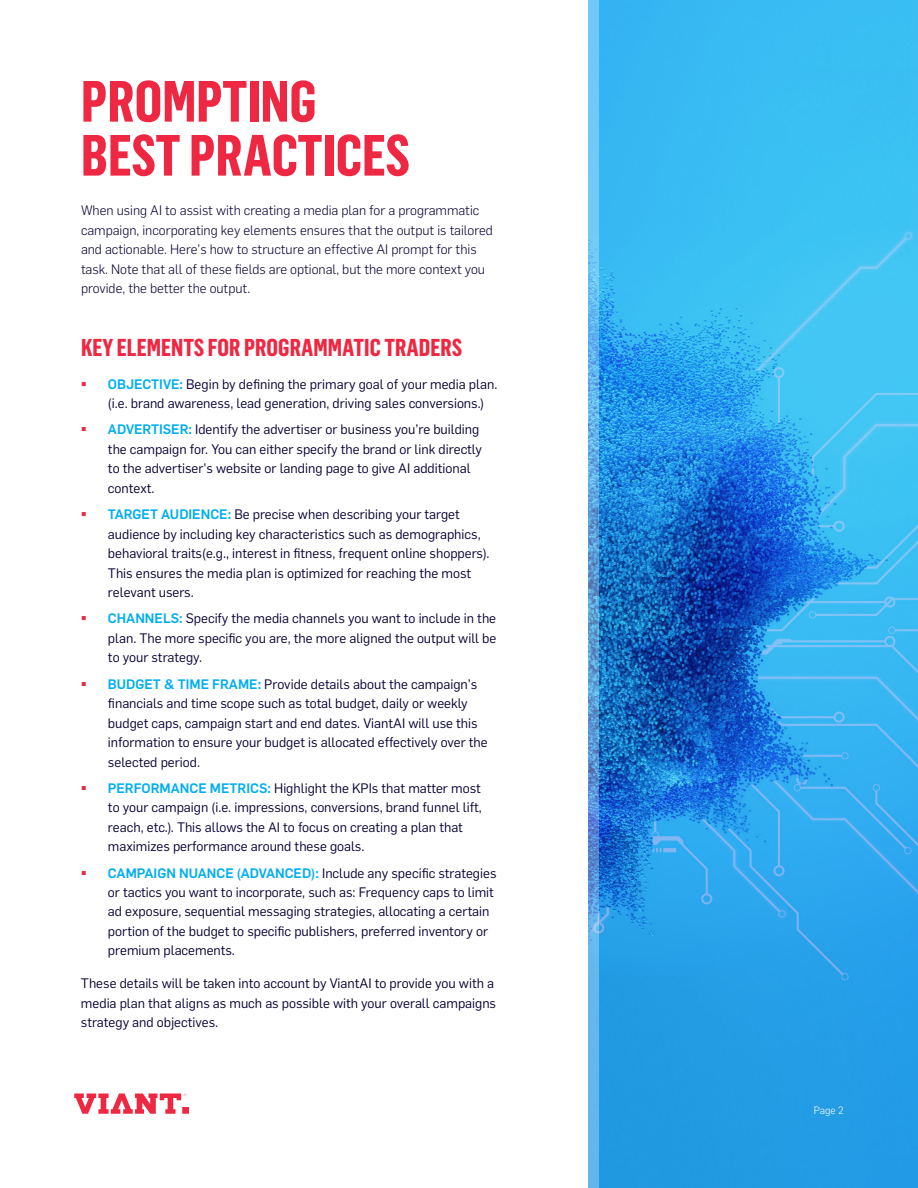
<style>
.page{position:relative;width:918px;height:1188px;background:#fff}
.page>*{position:absolute;margin:0;border:0;box-sizing:border-box;transform-origin:0 0}
.t1{font:700 57px/54px "Flama Condensed";color:#ee2842}
.t2{font:700 24px "Flama Condensed";color:#ee2842}
.t3{font:13.5px/19.5px "Flama";color:#070034}
.t4{font:300 13.5px/19.5px "Flama";color:#070034}
.t5{font:300 10.5px "Flama";color:#fff}
.s1{color:#ee2842}
.s2{font-weight:500;color:#00aeef}
</style>
<div class="page">
<img style="left:599px;top:0;width:319px;height:1188px">
<svg style="left:589px;top:0;width:10px;height:1188px;background:#63afe5"></svg>
<svg style="left:74px;top:1094px;width:115px;height:20px"></svg>
<h1 class="t1" style="left:81px;top:73px;width:331px">PROMPTING<br>BEST PRACTICES</h1>
<p class="t4" style="left:81px;top:200px;width:414px">When using AI to assist with creating a media plan for a programmatic campaign, incorporating key elements ensures that the output is tailored and actionable. Here's how to structure an effective AI prompt for this task. Note that all of these fields are optional, but the more context you provide, the better the output.</p>
<h2 class="t2" style="left:81px;top:332px;width:383px">KEY ELEMENTS FOR PROGRAMMATIC TRADERS</h2>
<p class="t3" style="left:108px;top:373px;width:391px;text-indent:-27px"><span class="s1">▪</span> <span class="s2">OBJECTIVE:</span> Begin by defining the primary goal of your media plan. (i.e. brand awareness, lead generation, driving sales conversions.)</p>
<p class="t3" style="left:108px;top:419px;width:375px;text-indent:-27px"><span class="s1">▪</span> <span class="s2">ADVERTISER:</span> Identify the advertiser or business you’re building the campaign for. You can either specify the brand or link directly to the advertiser's website or landing page to give AI additional context.</p>
<p class="t3" style="left:108px;top:504px;width:383px;text-indent:-27px"><span class="s1">▪</span> <span class="s2">TARGET AUDIENCE:</span> Be precise when describing your target audience by including key characteristics such as demographics, behavioral traits(e.g., interest in fitness, frequent online shoppers).<br>This ensures the media plan is optimized for reaching the most relevant users.</p>
<p class="t3" style="left:108px;top:608px;width:390px;text-align:justify;text-indent:-27px"><span class="s1">▪</span> <span class="s2">CHANNELS:</span> Specify the media channels you want to include in the plan. The more specific you are, the more aligned the output will be to your strategy.</p>
<p class="t3" style="left:108px;top:673px;width:381px;text-indent:-27px"><span class="s1">▪</span> <span class="s2">BUDGET &amp; TIME FRAME:</span> Provide details about the campaign’s financials and time scope such as total budget, daily or weekly budget caps, campaign start and end dates. ViantAI will use this information to ensure your budget is allocated effectively over the selected period.</p>
<p class="t3" style="left:108px;top:778px;width:375px;text-indent:-27px"><span class="s1">▪</span> <span class="s2">PERFORMANCE METRICS:</span> Highlight the KPIs that matter most to your campaign (i.e. impressions, conversions, brand funnel lift, reach, etc.). This allows the AI to focus on creating a plan that maximizes performance around these goals.</p>
<p class="t3" style="left:108px;top:862px;width:390px;text-indent:-27px"><span class="s1">▪</span> <span class="s2">CAMPAIGN NUANCE (ADVANCED):</span> Include any specific strategies or tactics you want to incorporate, such as: Frequency caps to limit ad exposure, sequential messaging strategies, allocating a certain portion of the budget to specific publishers, preferred inventory or premium placements.</p>
<p class="t3" style="left:81px;top:973px;width:417px">These details will be taken into account by ViantAI to provide you with a media plan that aligns as much as possible with your overall campaigns strategy and objectives.</p>
<p class="t5" style="left:814px;top:1102px;width:31px">Page 2</p>
</div>
